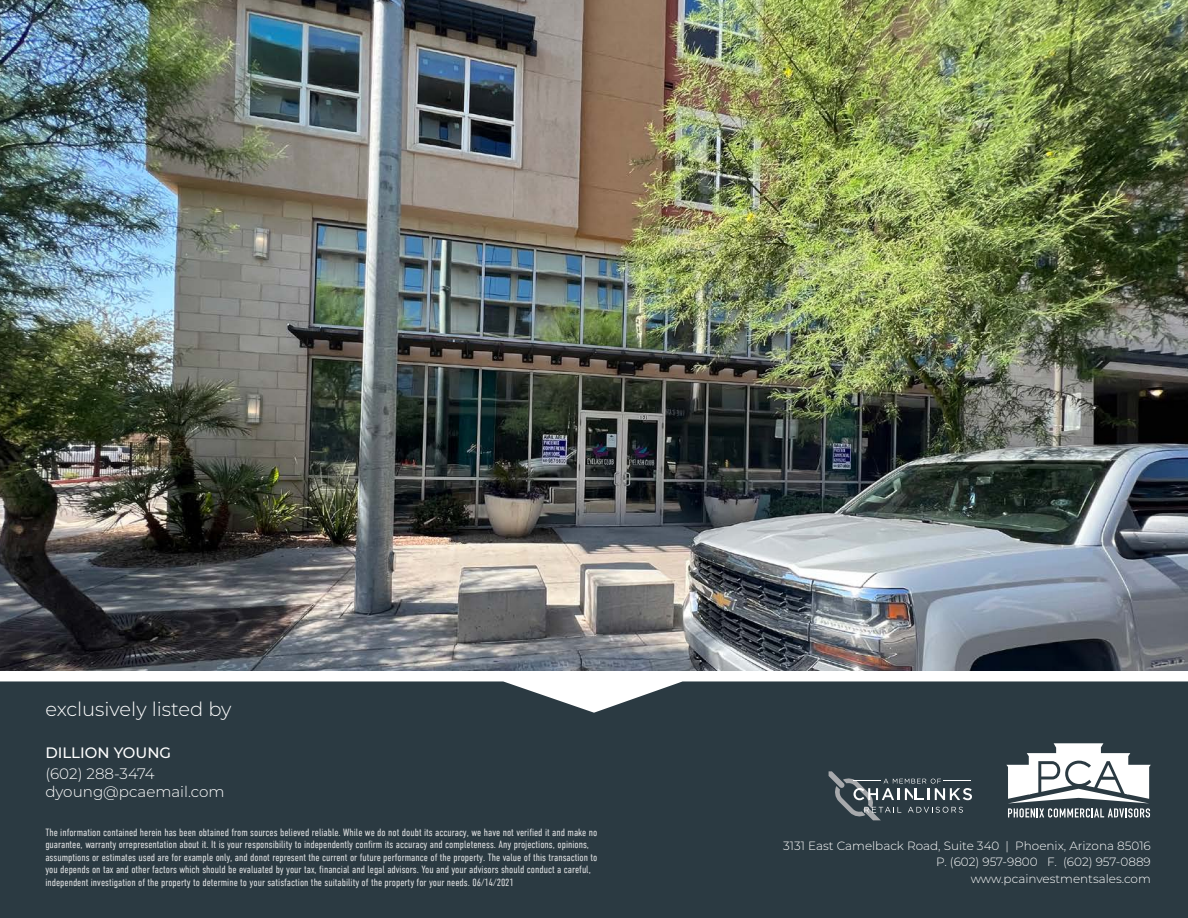
<style>
.page{position:relative;width:1188px;height:918px;background:#fff}
.page>*{position:absolute;margin:0;border:0;box-sizing:border-box;transform-origin:0 0}
.t1{font:300 19.5px "Montserrat";color:#fff}
.t2{font:300 15.15px/18px "Montserrat";color:#fff}
.t3{font:500 15px "Montserrat";color:#fff}
.t4{font:300 12px/16.5px "Montserrat";color:#fff;text-align:right}
.t5{font:300 10.5px/12.6px "DIN Condensed";color:#e2e3e4}
</style>
<div class="page">
<div style="left:0;top:681px;width:1188px;height:237px;background:#2b3a42"></div>
<svg style="left:1006px;top:743px;width:145px;height:75px"></svg>
<svg style="left:829px;top:771px;width:143px;height:49px;background:#4b575e"></svg>
<img style="left:0;top:0;width:1188px;height:671px">
<h1 class="t1" style="left:45px;top:696px;width:188px">exclusively listed by</h1>
<h3 class="t3" style="left:45px;top:742px;width:127px">DILLION YOUNG</h3>
<h2 class="t2" style="left:45px;top:764px;width:181px">(602) 288-3474 dyoung@pcaemail.com</h2>
<p class="t5" style="left:45px;top:826px;width:554px">The information contained herein has been obtained from sources believed reliable. While we do not doubt its accuracy, we have not verified it and make no guarantee, warranty orrepresentation about it. It is your responsibility to independently confirm its accuracy and completeness. Any projections, opinions, assumptions or estimates used are for example only, and donot represent the current or future performance of the property. The value of this transaction to you depends on tax and other factors which should be evaluated by your tax, financial and legal advisors. You and your advisors should conduct a careful, independent investigation of the property to determine to your satisfaction the suitability of the property for your needs. 06/14/2021</p>
<p class="t4" style="left:783px;top:837px;width:369px">3131 East Camelback Road, Suite 340 | Phoenix, Arizona 85016<br>P. (602) 957-9800 F. (602) 957-0889 www.pcainvestmentsales.com</p>
</div>
